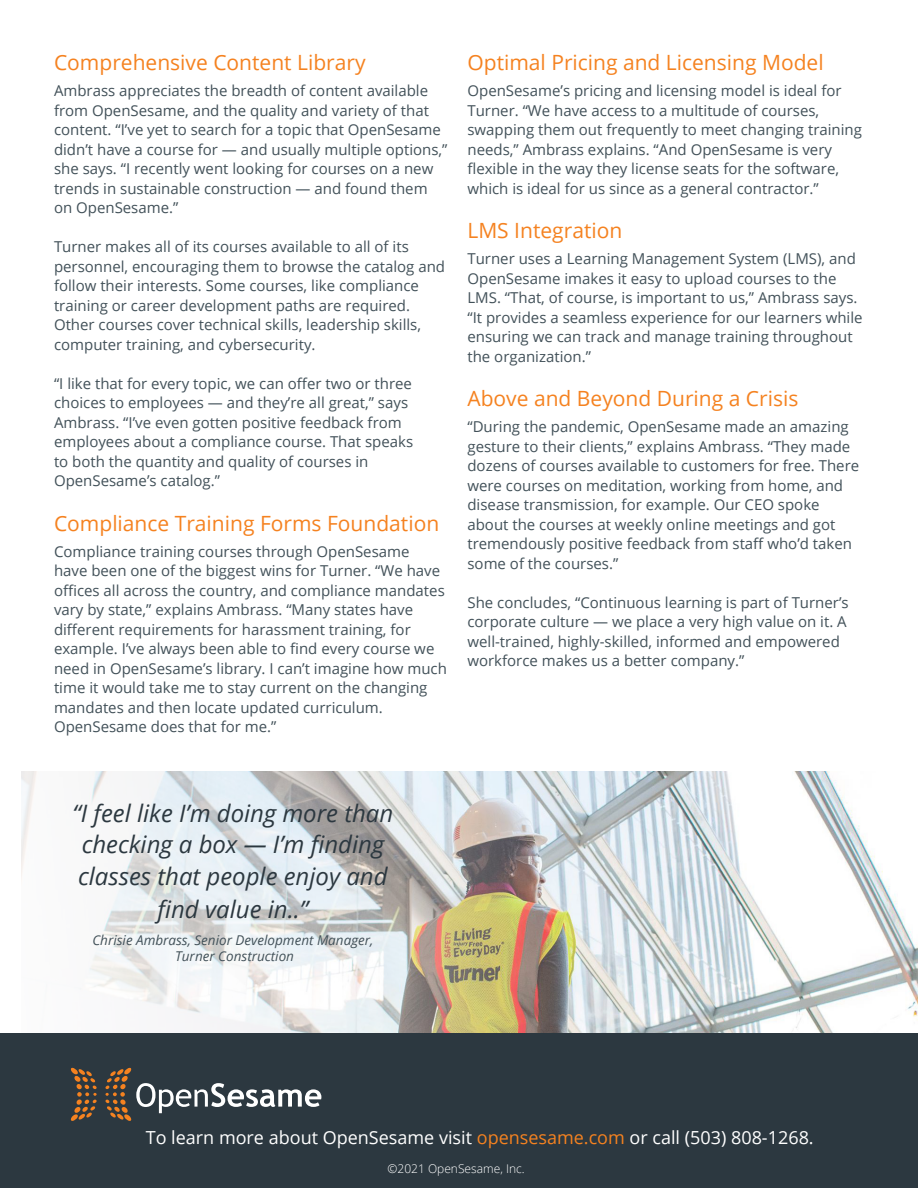
<style>
.page{position:relative;width:918px;height:1188px;background:#fff}
.page>*{position:absolute;margin:0;border:0;box-sizing:border-box;transform-origin:0 0}
.t1{font:italic 24px/32px "Open Sans";color:#2c3840;text-align:center}
.Subhead{font:21px "Open Sans";color:#f58220}
.t2{font:18px "Open Sans";color:#fff}
.Body_Copy{font:15px/19.5px "Open Sans";color:#425159}
.t3{font:italic 13.5px/16.5px "Open Sans";color:#425159;text-align:center}
.t4{font:300 12px "Open Sans";color:#fff}
.s1{color:#f58220}
</style>
<div class="page">
<img style="left:21px;top:772px;width:897px;height:262px">
<div style="left:0;top:1034px;width:918px;height:154px;background:#2c3840"></div>
<svg style="left:71px;top:1068px;width:26px;height:53px"></svg>
<svg style="left:105px;top:1068px;width:216px;height:53px"></svg>
<p class="Subhead" style="left:54px;top:48px;width:313px">Comprehensive Content Library</p>
<p class="Body_Copy" style="left:54px;top:81px;width:395px">Ambrass appreciates the breadth of content available from OpenSesame, and the quality and variety of that content. “I’ve yet to search for a topic that OpenSesame didn’t have a course for — and usually multiple options,” she says. “I recently went looking for courses on a new trends in sustainable construction — and found them on OpenSesame.”</p>
<p class="Body_Copy" style="left:54px;top:237px;width:393px">Turner makes all of its courses available to all of its personnel, encouraging them to browse the catalog and follow their interests. Some courses, like compliance training or career development paths are required.<br>Other courses cover technical skills, leadership skills, computer training, and cybersecurity.</p>
<p class="Body_Copy" style="left:54px;top:373px;width:361px">“I like that for every topic, we can offer two or three choices to employees — and they’re all great,” says Ambrass. “I’ve even gotten positive feedback from employees about a compliance course. That speaks to both the quantity and quality of courses in OpenSesame’s catalog.”</p>
<p class="Subhead" style="left:54px;top:509px;width:387px">Compliance Training Forms Foundation</p>
<p class="Body_Copy" style="left:54px;top:541px;width:394px">Compliance training courses through OpenSesame<br>have been one of the biggest wins for Turner. “We have offices all across the country, and compliance mandates vary by state,” explains Ambrass. “Many states have different requirements for harassment training, for example. I’ve always been able to find every course we need in OpenSesame’s library. I can’t imagine how much time it would take me to stay current on the changing mandates and then locate updated curriculum.<br>OpenSesame does that for me.”</p>
<p class="Subhead" style="left:467px;top:48px;width:358px">Optimal Pricing and Licensing Model</p>
<p class="Body_Copy" style="left:467px;top:81px;width:396px">OpenSesame’s pricing and licensing model is ideal for Turner. “We have access to a multitude of courses, swapping them out frequently to meet changing training needs,” Ambrass explains. “And OpenSesame is very flexible in the way they license seats for the software, which is ideal for us since as a general contractor.”</p>
<p class="Subhead" style="left:467px;top:216px;width:156px">LMS Integration</p>
<p class="Body_Copy" style="left:467px;top:249px;width:397px">Turner uses a Learning Management System (LMS), and OpenSesame imakes it easy to upload courses to the LMS. “That, of course, is important to us,” Ambrass says. “It provides a seamless experience for our learners while ensuring we can track and manage training throughout the organization.”</p>
<p class="Subhead" style="left:467px;top:384px;width:332px">Above and Beyond During a Crisis</p>
<p class="Body_Copy" style="left:467px;top:417px;width:393px">“During the pandemic, OpenSesame made an amazing gesture to their clients,” explains Ambrass. “They made dozens of courses available to customers for free. There were courses on meditation, working from home, and disease transmission, for example. Our CEO spoke about the courses at weekly online meetings and got tremendously positive feedback from staff who’d taken some of the courses.”</p>
<p class="Body_Copy" style="left:467px;top:592px;width:383px">She concludes, “Continuous learning is part of Turner’s corporate culture — we place a very high value on it. A well-trained, highly-skilled, informed and empowered workforce makes us a better company.”</p>
<p class="t1" style="left:72px;top:796px;width:323px">“I feel like I’m doing more than checking a box — I’m finding classes that people enjoy and find value in..”</p>
<p class="t3" style="left:92px;top:931px;width:283px">Chrisie Ambrass, Senior Development Manager,<br>Turner Construction</p>
<p class="t2" style="left:146px;top:1125px;width:669px">To learn more about OpenSesame visit <span class="s1">opensesame.com</span> or call (503) 808-1268.</p>
<p class="t4" style="left:388px;top:1160px;width:139px">©2021 OpenSesame, Inc.</p>
</div>
